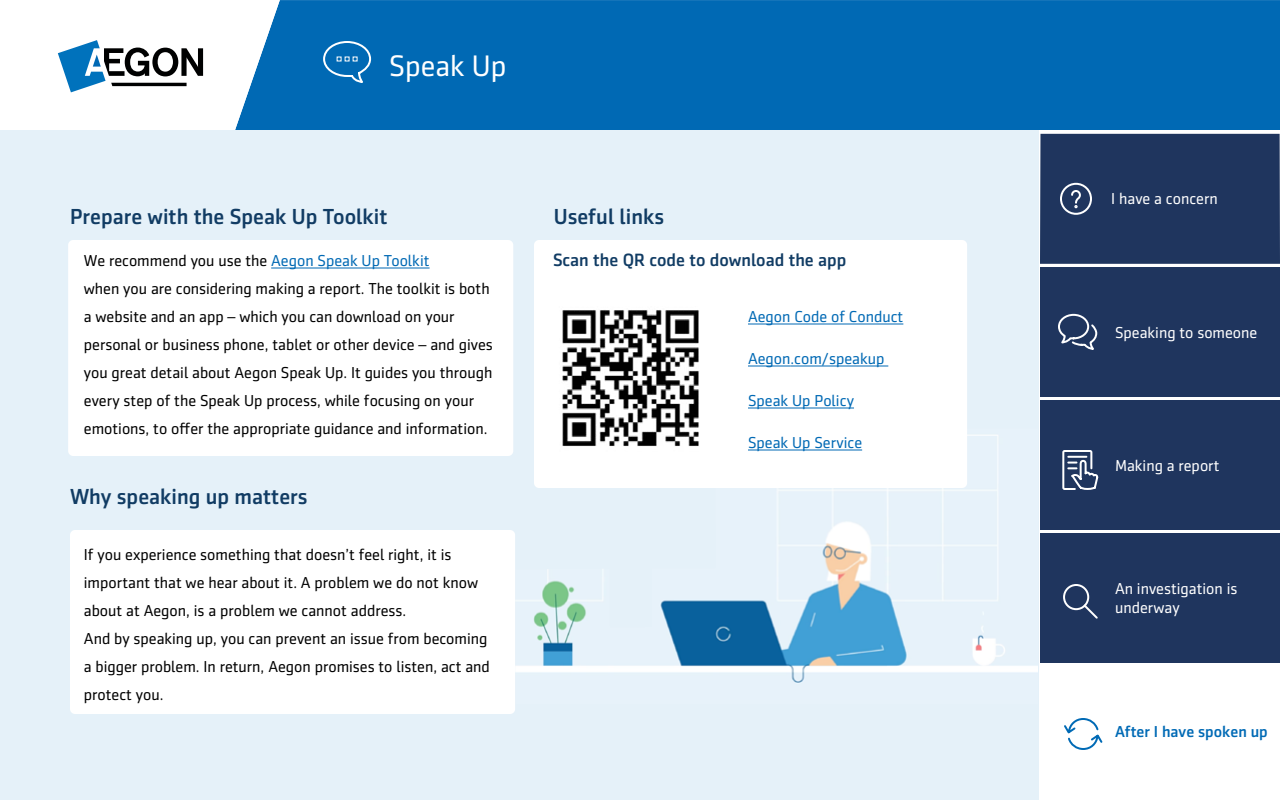
<style>
.page{position:relative;width:1280px;height:800px;background:#fff}
.page>*{position:absolute;margin:0;border:0;box-sizing:border-box;transform-origin:0 0}
.t1{font:30px "Sentico Sans DT";color:#fff}
.t2{font:500 22px "Sentico Sans DT";color:#113c64}
.t3{font:500 18px "Sentico Sans DT";color:#113c64}
.t4{font:16px/28px "Sentico Sans DT";color:#000}
.t5{font:16px/19.2px "Sentico Sans DT";color:#fff}
.t6{font:16px "Sentico Sans DT";color:#0069b4}
.t7{font:500 16px "Sentico Sans DT";color:#006ab5}
.s1{color:#0069b4}
</style>
<div class="page">
<div style="left:284px;top:0;width:996px;height:130px;background:#0069b4"></div>
<svg style="left:284px;top:40px;width:88px;height:70px;background:#0d71b7"></svg>
<svg style="left:57px;top:0;width:227px;height:130px"></svg>
<svg style="left:58px;top:40px;width:145px;height:52px"></svg>
<div style="left:0;top:130px;width:1039px;height:670px;background:#e5f1f9"></div>
<img style="left:515px;top:434px;width:523px;height:249px">
<div style="left:70px;top:530px;width:445px;height:184px;background:#fff;border-radius:5px"></div>
<div style="left:68px;top:240px;width:445px;height:216px;background:#fff;border-radius:5px"></div>
<div style="left:534px;top:240px;width:433px;height:248px;background:#fff;border-radius:5px"></div>
<hr style="left:271px;top:268px;width:159px;height:1px;background:#0069b4">
<div style="left:1040px;top:267px;width:240px;height:130px;background:#1f355e"></div>
<div style="left:1040px;top:400px;width:240px;height:130px;background:#1f355e"></div>
<div style="left:1040px;top:533px;width:240px;height:130px;background:#1f355e"></div>
<div style="left:1040px;top:134px;width:240px;height:130px;background:#1f355e"></div>
<svg style="left:1058px;top:313px;width:40px;height:37px"></svg>
<svg style="left:1062px;top:450px;width:37px;height:40px"></svg>
<svg style="left:1063px;top:584px;width:35px;height:35px"></svg>
<svg style="left:1064px;top:718px;width:39px;height:32px"></svg>
<img style="left:562px;top:310px;width:137px;height:136px">
<hr style="left:748px;top:324px;width:155px;height:1px;background:#0069b4">
<hr style="left:748px;top:366px;width:43px;height:1px;background:#0069b4">
<hr style="left:791px;top:366px;width:97px;height:1px;background:#0069b4">
<hr style="left:748px;top:408px;width:106px;height:1px;background:#0069b4">
<hr style="left:748px;top:450px;width:114px;height:1px;background:#0069b4">
<h1 class="t1" style="left:389px;top:49px;width:119px">Speak Up</h1>
<h2 class="t2" style="left:70px;top:204px;width:319px">Prepare with the Speak Up Toolkit</h2>
<h2 class="t2" style="left:554px;top:204px;width:112px">Useful links</h2>
<p class="t4" style="left:84px;top:247px;width:410px">We recommend you use the <span class="s1">Aegon Speak Up Toolkit<br></span>when you are considering making a report. The toolkit is both a website and an app – which you can download on your personal or business phone, tablet or other device – and gives you great detail about Aegon Speak Up. It guides you through every step of the Speak Up process, while focusing on your emotions, to offer the appropriate guidance and information.</p>
<h2 class="t2" style="left:70px;top:484px;width:239px">Why speaking up matters</h2>
<p class="t4" style="left:84px;top:541px;width:408px">If you experience something that doesn’t feel right, it is important that we hear about it. A problem we do not know about at Aegon, is a problem we cannot address.<br>And by speaking up, you can prevent an issue from becoming a bigger problem. In return, Aegon promises to listen, act and protect you.</p>
<p class="t3" style="left:553px;top:250px;width:295px">Scan the QR code to download the app</p>
<p class="t6" style="left:748px;top:308px;width:157px">Aegon Code of Conduct</p>
<p class="t6" style="left:748px;top:350px;width:138px">Aegon.com/speakup</p>
<p class="t6" style="left:748px;top:392px;width:108px">Speak Up Policy</p>
<p class="t6" style="left:748px;top:434px;width:116px">Speak Up Service</p>
<p class="t5" style="left:1111px;top:190px;width:108px">I have a concern</p>
<p class="t5" style="left:1115px;top:323px;width:144px">Speaking to someone</p>
<p class="t5" style="left:1115px;top:456px;width:106px">Making a report</p>
<p class="t5" style="left:1115px;top:579px;width:124px">An investigation is underway</p>
<p class="t7" style="left:1115px;top:722px;width:154px">After I have spoken up</p>
</div>
